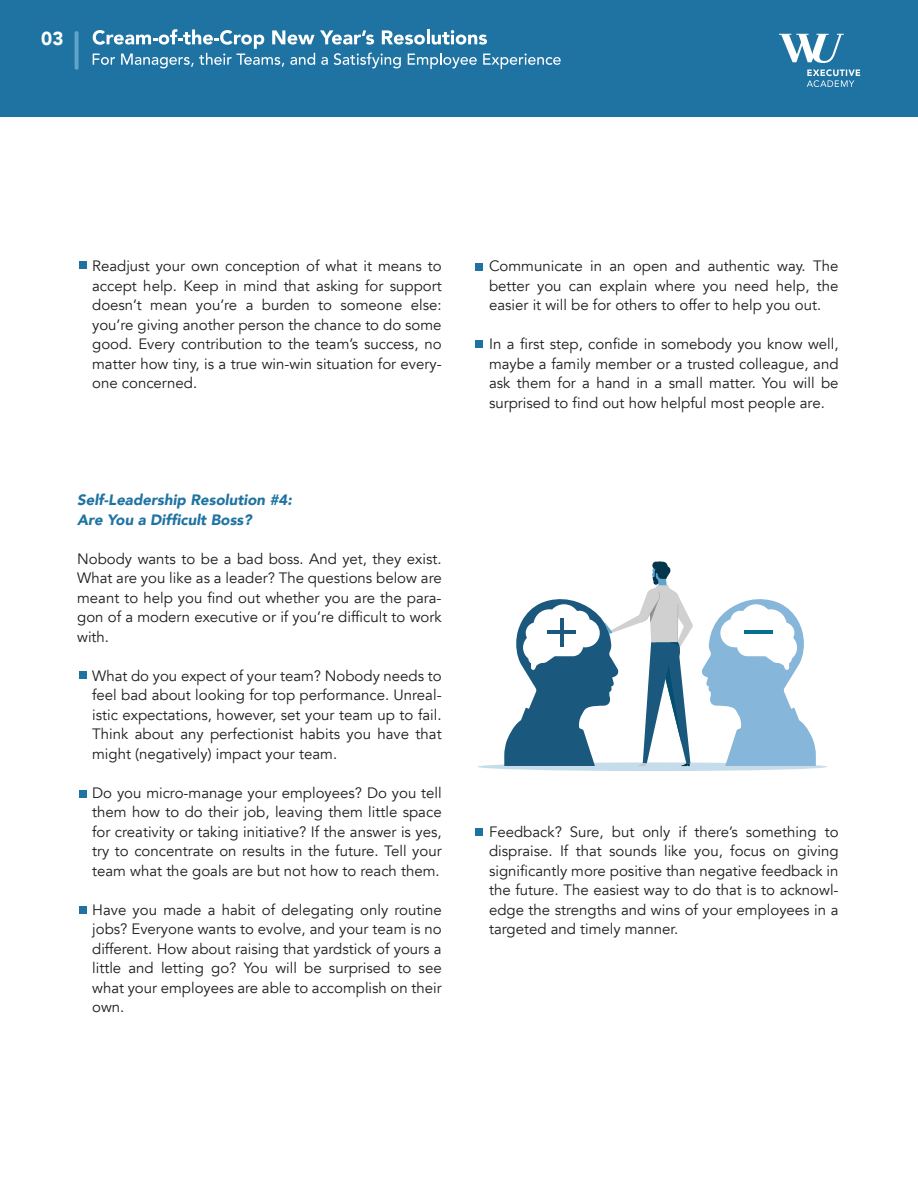
<style>
.page{position:relative;width:918px;height:1188px;background:#fff}
.page>*{position:absolute;margin:0;border:0;box-sizing:border-box;transform-origin:0 0}
.t1{font:900 18.75px "Avenir";color:#fff}
.t2{font:15px/19.5px "Avenir";color:#1d1d1b;text-align:justify}
.t3{font:italic 900 15px/19.5px "Avenir";color:#1f73a2}
</style>
<div class="page">
<div style="left:0;top:0;width:918px;height:116px;background:#1f73a2"></div>
<svg style="left:779px;top:34px;width:81px;height:53px"></svg>
<svg style="left:75px;top:31px;width:4px;height:39px"></svg>
<svg style="left:93px;top:29px;width:468px;height:40px"></svg>
<div style="left:80px;top:262px;width:7px;height:7px;background:#1f73a2"></div>
<div style="left:476px;top:263px;width:7px;height:7px;background:#1f73a2"></div>
<div style="left:476px;top:341px;width:7px;height:7px;background:#1f73a2"></div>
<div style="left:80px;top:672px;width:7px;height:7px;background:#1f73a2"></div>
<div style="left:80px;top:790px;width:7px;height:7px;background:#1f73a2"></div>
<div style="left:80px;top:907px;width:7px;height:7px;background:#1f73a2"></div>
<div style="left:476px;top:829px;width:7px;height:7px;background:#1f73a2"></div>
<div style="left:477px;top:762px;width:350px;height:9px;background:#c7dceb;border-radius:50%"></div>
<svg style="left:699px;top:599px;width:117px;height:167px"></svg>
<hr style="left:745px;top:630px;width:28px;height:4px;background:#06718c">
<svg style="left:504px;top:561px;width:189px;height:205px"></svg>
<p class="t1" style="left:41px;top:23px;width:24px">03</p>
<p class="t2" style="left:92px;top:257px;width:351px">Readjust your own conception of what it means to accept help. Keep in mind that asking for support doesn’t mean you’re a burden to someone else: you’re giving another person the chance to do some good. Every contribution to the team’s success, no matter how tiny, is a true win-win situation for every&shy;one concerned.</p>
<p class="t2" style="left:489px;top:257px;width:351px">Communicate in an open and authentic way. The better you can explain where you need help, the easier it will be for others to offer to help you out.</p>
<p class="t2" style="left:489px;top:335px;width:351px">In a first step, confide in somebody you know well, maybe a family member or a trusted colleague, and ask them for a hand in a small matter. You will be surprised to find out how helpful most people are.</p>
<p class="t3" style="left:77px;top:490px;width:216px">Self-Leadership Resolution #4:<br>Are You a Difficult Boss?</p>
<p class="t2" style="left:77px;top:549px;width:366px">Nobody wants to be a bad boss. And yet, they exist.<br>What are you like as a leader? The questions below are meant to help you find out whether you are the para&shy;gon of a modern executive or if you’re difficult to work with.</p>
<p class="t2" style="left:92px;top:666px;width:351px">What do you expect of your team? Nobody needs to feel bad about looking for top performance. Unreal&shy;istic expectations, however, set your team up to fail.<br>Think about any perfectionist habits you have that might (negatively) impact your team.</p>
<p class="t2" style="left:92px;top:783px;width:351px">Do you micro-manage your employees? Do you tell them how to do their job, leaving them little space for creativity or taking initiative? If the answer is yes, try to concentrate on results in the future. Tell your team what the goals are but not how to reach them.</p>
<p class="t2" style="left:92px;top:900px;width:351px">Have you made a habit of delegating only routine jobs? Everyone wants to evolve, and your team is no different. How about raising that yardstick of yours a little and letting go? You will be surprised to see what your employees are able to accomplish on their own.</p>
<p class="t2" style="left:489px;top:822px;width:351px">Feedback? Sure, but only if there’s something to dispraise. If that sounds like you, focus on giving significantly more positive than negative feedback in the future. The easiest way to do that is to acknowl&shy;edge the strengths and wins of your employees in a targeted and timely manner.</p>
</div>
